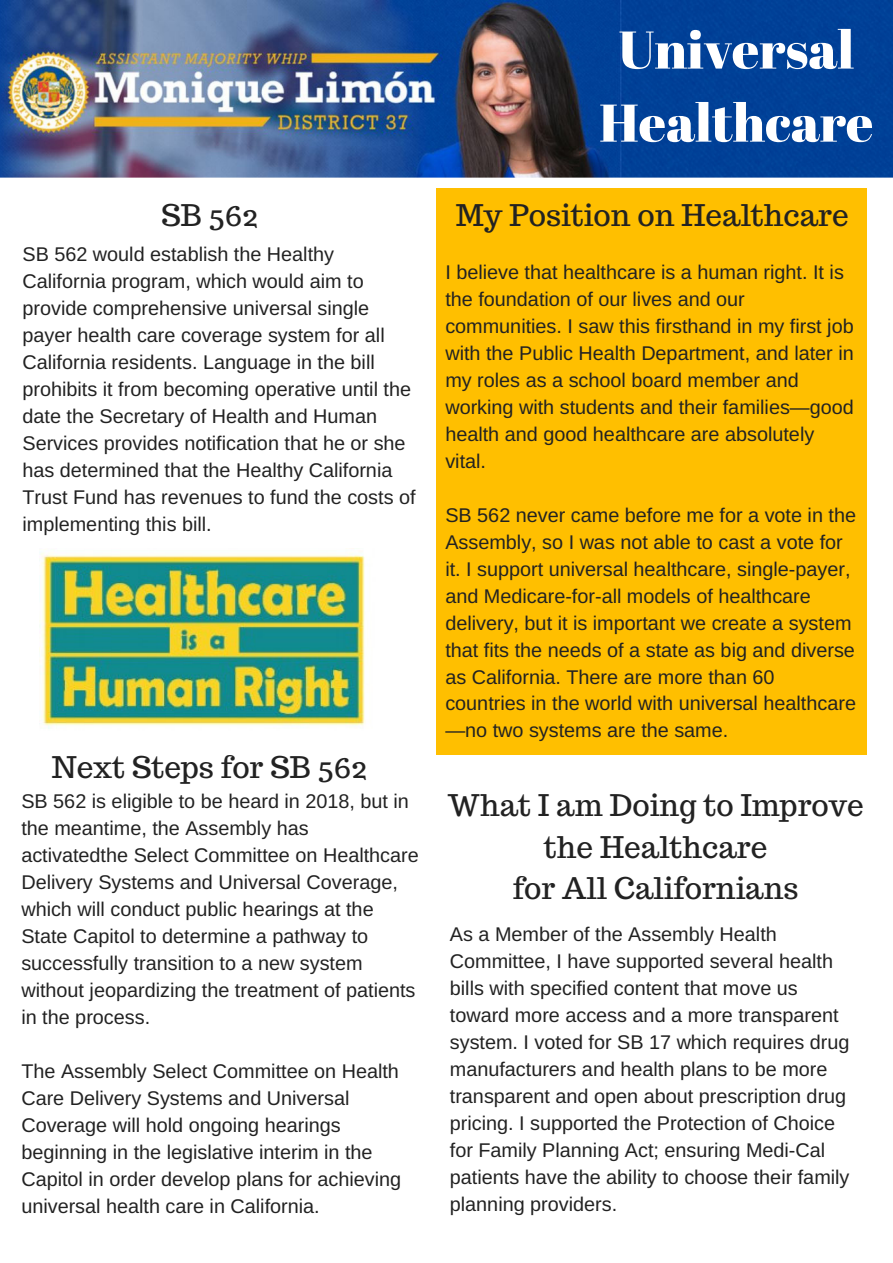
<style>
.page{position:relative;width:893px;height:1263px;background:#fff}
.page>*{position:absolute;margin:0;border:0;box-sizing:border-box;transform-origin:0 0}
.t1{font:52.95px/73.1px "Abril Fatface";color:#fff;text-align:center}
.t2{font:29.7px/41.5px "Trocchi";color:#222;text-align:center}
.t3{font:19.8px/27px "Arimo";color:#222}
</style>
<div class="page">
<div style="left:436px;top:188px;width:431px;height:566px;background:#ffbf00"></div>
<img style="left:39px;top:553px;width:326px;height:176px">
<img style="left:0;top:0;width:892px;height:178px">
<h2 class="t2" style="left:161px;top:194px;width:98px">SB 562</h2>
<p class="t3" style="left:22px;top:240px;width:394px">SB 562 would establish the Healthy California program, which would aim to provide comprehensive universal single payer health care coverage system for all California residents. Language in the bill prohibits it from becoming operative until the date the Secretary of Health and Human Services provides notification that he or she has determined that the Healthy California Trust Fund has revenues to fund the costs of implementing this bill.</p>
<h2 class="t2" style="left:52px;top:746px;width:317px">Next Steps for SB 562</h2>
<p class="t3" style="left:21px;top:788px;width:399px">SB 562 is eligible to be heard in 2018, but in the meantime, the Assembly has activatedthe Select Committee on Healthcare Delivery Systems and Universal Coverage, which will conduct public hearings at the State Capitol to determine a pathway to successfully transition to a new system without jeopardizing the treatment of patients in the process.</p>
<p class="t3" style="left:21px;top:1058px;width:381px">The Assembly Select Committee on Health Care Delivery Systems and Universal Coverage will hold ongoing hearings beginning in the legislative interim in the Capitol in order develop plans for achieving universal health care in California.</p>
<h1 class="t1" style="left:599px;top:12px;width:276px">Universal<br>Healthcare</h1>
<h2 class="t2" style="left:456px;top:194px;width:394px">My Position on Healthcare</h2>
<p class="t3" style="left:445px;top:258px;width:410px">I believe that healthcare is a human right. It is the foundation of our lives and our communities. I saw this firsthand in my first job with the Public Health Department, and later in my roles as a school board member and working with students and their families—good health and good healthcare are absolutely vital.</p>
<p class="t3" style="left:445px;top:501px;width:412px">SB 562 never came before me for a vote in the Assembly, so I was not able to cast a vote for it. I support universal healthcare, single-payer, and Medicare-for-all models of healthcare delivery, but it is important we create a system that fits the needs of a state as big and diverse as California. There are more than 60 countries in the world with universal healthcare —no two systems are the same.</p>
<h2 class="t2" style="left:447px;top:784px;width:417px">What I am Doing to Improve the Healthcare<br>for All Californians</h2>
<p class="t3" style="left:450px;top:920px;width:401px">As a Member of the Assembly Health Committee, I have supported several health bills with specified content that move us toward more access and a more transparent system. I voted for SB 17 which requires drug manufacturers and health plans to be more transparent and open about prescription drug pricing. I supported the Protection of Choice for Family Planning Act; ensuring Medi-Cal patients have the ability to choose their family planning providers.</p>
</div>
